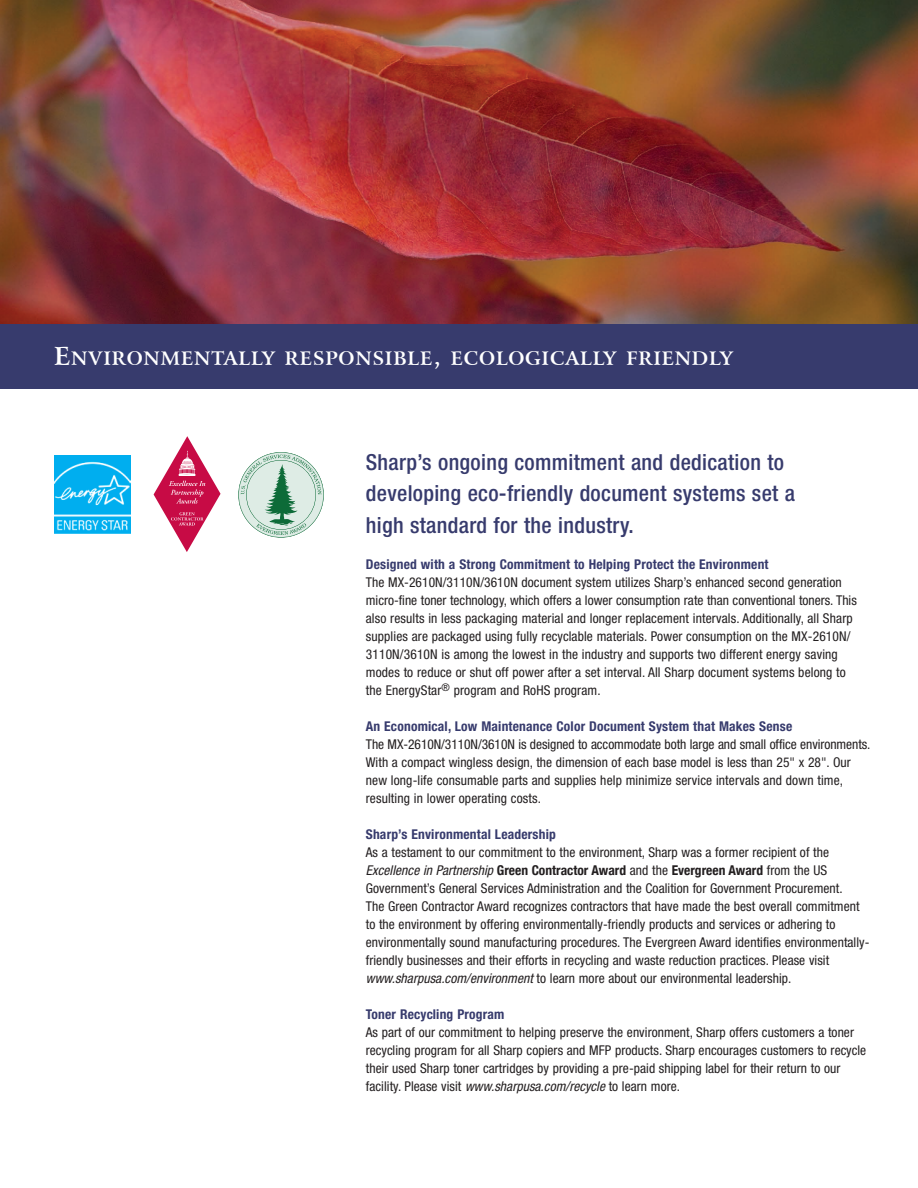
<style>
.page{position:relative;width:918px;height:1188px;background:#fff}
.page>*{position:absolute;margin:0;border:0;box-sizing:border-box;transform-origin:0 0}
.t1{font:500 condensed 22.2px/31.5px "Helvetica Neue LT Std";letter-spacing:.015em;color:#373b6d}
.t2{font:700 18.6px "Arrus BT";letter-spacing:.04em;color:#fff}
.t3{font:condensed 13.5px/18px "Helvetica Neue";letter-spacing:.005em;color:#231f20}
.t4{font:700 condensed 13.5px "Helvetica Neue";letter-spacing:.015em;color:#373b6d}
.s1{font-size:24.75px}
.s2{font-style:italic}
.s3{font-weight:700}
</style>
<div class="page">
<img style="left:0;top:0;width:918px;height:324px">
<div style="left:0;top:324px;width:918px;height:65px;background:#373b6d"></div>
<img style="left:54px;top:456px;width:76px;height:78px">
<svg style="left:238px;top:452px;width:86px;height:86px"></svg>
<svg style="left:154px;top:436px;width:67px;height:116px"></svg>
<h2 class="t2" style="left:54px;top:347px;width:680px"><span class="s1">E</span>NVIRONMENTALLY RESPONSIBLE<span class="s1">,</span> ECOLOGICALLY FRIENDLY</h2>
<h1 class="t1" style="left:366px;top:448px;width:431px">Sharp’s ongoing commitment and dedication to developing eco-friendly document systems set a high standard for the industry.</h1>
<p class="t4" style="left:366px;top:559px;width:404px">Designed with a Strong Commitment to Helping Protect the Environment</p>
<p class="t3" style="left:366px;top:574px;width:493px">The MX-2610N/3110N/3610N document system utilizes Sharp’s enhanced second generation micro-fine toner technology, which offers a lower consumption rate than conventional toners. This also results in less packaging material and longer replacement intervals. Additionally, all Sharp supplies are packaged using fully recyclable materials. Power consumption on the MX-2610N/ 3110N/3610N is among the lowest in the industry and supports two different energy saving modes to reduce or shut off power after a set interval. All Sharp document systems belong to the EnergyStar<sup>®</sup> program and RoHS program.</p>
<p class="t4" style="left:366px;top:721px;width:428px">An Economical, Low Maintenance Color Document System that Makes Sense</p>
<p class="t3" style="left:366px;top:736px;width:506px">The MX-2610N/3110N/3610N is designed to accommodate both large and small office environments.<br>With a compact wingless design, the dimension of each base model is less than 25" x 28". Our new long-life consumable parts and supplies help minimize service intervals and down time, resulting in lower operating costs.</p>
<p class="t4" style="left:366px;top:829px;width:192px">Sharp’s Environmental Leadership</p>
<p class="t3" style="left:366px;top:844px;width:505px">As a testament to our commitment to the environment, Sharp was a former recipient of the <span class="s2">Excellence in Partnership</span> <span class="s3">Green Contractor Award</span> and the <span class="s3">Evergreen Award</span> from the US Government’s General Services Administration and the Coalition for Government Procurement.<br>The Green Contractor Award recognizes contractors that have made the best overall commitment to the environment by offering environmentally-friendly products and services or adhering to environmentally sound manufacturing procedures. The Evergreen Award identifies environmentally&shy;friendly businesses and their efforts in recycling and waste reduction practices. Please visit <span class="s2">www.sharpusa.com/environment</span> to learn more about our environmental leadership.</p>
<p class="t4" style="left:366px;top:1009px;width:140px">Toner Recycling Program</p>
<p class="t3" style="left:366px;top:1024px;width:502px">As part of our commitment to helping preserve the environment, Sharp offers customers a toner recycling program for all Sharp copiers and MFP products. Sharp encourages customers to recycle their used Sharp toner cartridges by providing a pre-paid shipping label for their return to our facility. Please visit <span class="s2">www.sharpusa.com/recycle</span> to learn more.</p>
</div>
